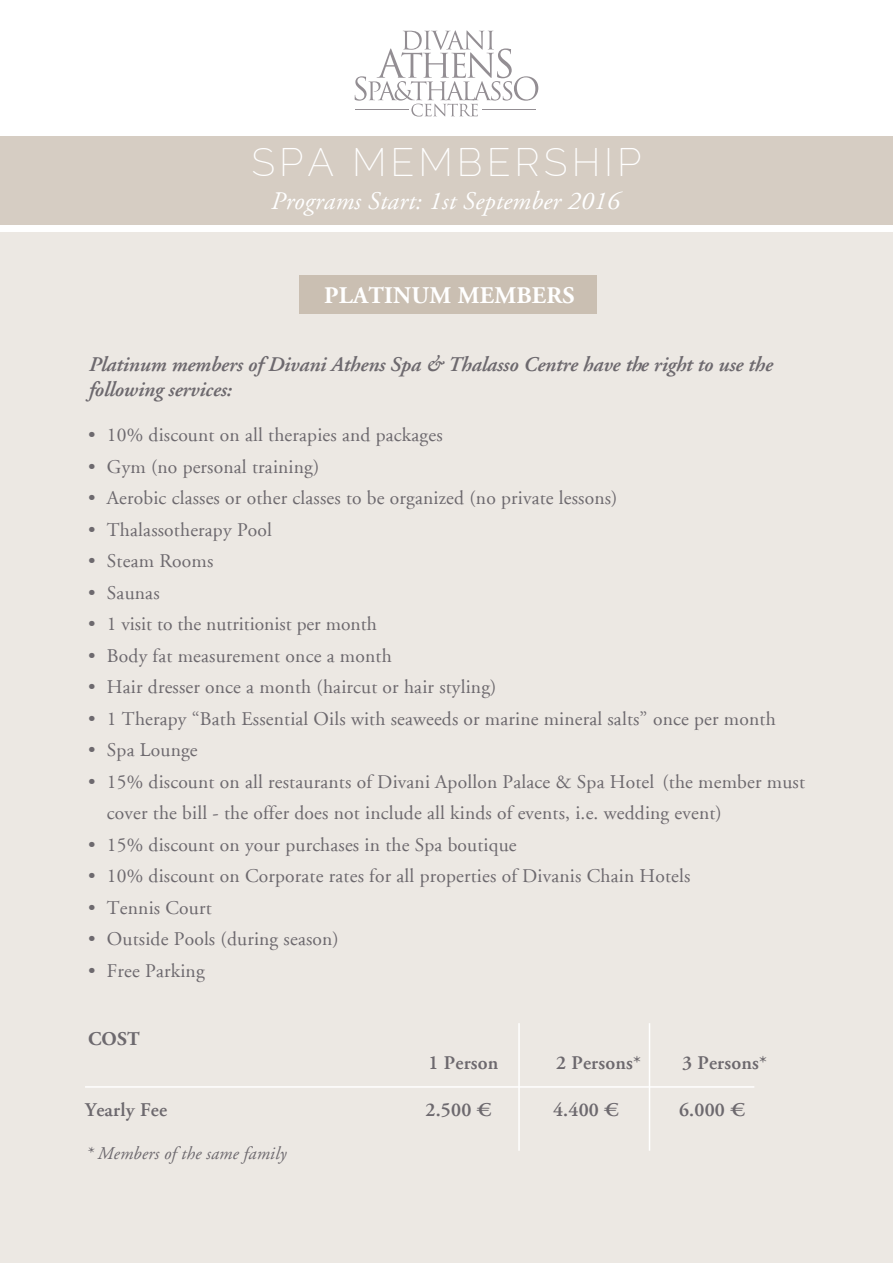
<style>
.page{position:relative;width:893px;height:1263px;background:#fff}
.page>*{position:absolute;margin:0;border:0;box-sizing:border-box;transform-origin:0 0}
.t1{font:200 39px "Raleway";letter-spacing:.1em;color:#fff}
.t2{font:italic 25.5px "CF Garamond";letter-spacing:.01em;color:#fff}
.t3{font:700 24px "CF Garamond";letter-spacing:.01em;color:#fff}
.t4{font:italic 500 21px/25.2px "CF Garamond";letter-spacing:-.01em;color:#6d696e}
.t5{font:19.5px/31.5px "CF Garamond";letter-spacing:.01em;color:#6d696e}
.t6{font:500 19.5px "CF Garamond";letter-spacing:.01em;color:#6d696e}
.t7{font:700 19.5px "CF Garamond";color:#6d696e}
.t8{font:italic 18px "CF Garamond";letter-spacing:.01em;color:#6d696e}
</style>
<div class="page">
<div style="left:0;top:233px;width:893px;height:1030px;background:#ece8e3"></div>
<div style="left:299px;top:275px;width:298px;height:39px;background:#cabfb2"></div>
<hr style="left:85px;top:1086px;width:669px;height:2px;background:#fff">
<hr style="left:518px;top:1023px;width:2px;height:128px;background:#fff">
<hr style="left:649px;top:1023px;width:1px;height:128px;background:#fff">
<div style="left:0;top:136px;width:893px;height:89px;background:#d6cdc3"></div>
<svg style="left:355px;top:30px;width:183px;height:87px"></svg>
<hr style="left:355px;top:109px;width:53px;height:1px;background:#938e93">
<hr style="left:482px;top:109px;width:53px;height:1px;background:#938e93">
<p class="t1" style="left:252px;top:140px;width:391px">SPA MEMBERSHIP</p>
<p class="t2" style="left:270px;top:188px;width:350px">Programs Start: 1st September 2016</p>
<p class="t3" style="left:324px;top:282px;width:252px">PLATINUM MEMBERS</p>
<p class="t4" style="left:88px;top:353px;width:686px">Platinum members of Divani Athens Spa &amp; Thalasso Centre have the right to use the following services:</p>
<p class="t5" style="left:88px;top:420px;width:356px">• 10% discount on all therapies and packages</p>
<p class="t5" style="left:88px;top:452px;width:233px">• Gym (no personal training)</p>
<p class="t5" style="left:88px;top:483px;width:531px">• Aerobic classes or other classes to be organized (no private lessons)</p>
<p class="t5" style="left:88px;top:515px;width:185px">• Thalassotherapy Pool</p>
<p class="t5" style="left:88px;top:546px;width:127px">• Steam Rooms</p>
<p class="t5" style="left:88px;top:577px;width:73px">• Saunas</p>
<p class="t5" style="left:88px;top:609px;width:290px">• 1 visit to the nutritionist per month</p>
<p class="t5" style="left:88px;top:640px;width:305px">• Body fat measurement once a month</p>
<p class="t5" style="left:88px;top:672px;width:410px">• Hair dresser once a month (haircut or hair styling)</p>
<p class="t5" style="left:88px;top:703px;width:689px">• 1 Therapy “Bath Essential Oils with seaweeds or marine mineral salts” once per month</p>
<p class="t5" style="left:88px;top:735px;width:111px">• Spa Lounge</p>
<p class="t5" style="left:107px;top:766px;width:700px;text-indent:-19px">• 15% discount on all restaurants of Divani Apollon Palace &amp; Spa Hotel (the member must cover the bill - the offer does not include all kinds of events, i.e. wedding event)</p>
<p class="t5" style="left:88px;top:829px;width:430px">• 15% discount on your purchases in the Spa boutique</p>
<p class="t5" style="left:88px;top:861px;width:604px">• 10% discount on Corporate rates for all properties of Divanis Chain Hotels</p>
<p class="t5" style="left:88px;top:892px;width:125px">• Tennis Court</p>
<p class="t5" style="left:88px;top:924px;width:252px">• Outside Pools (during season)</p>
<p class="t5" style="left:88px;top:955px;width:118px">• Free Parking</p>
<p class="t7" style="left:88px;top:1028px;width:53px">COST</p>
<p class="t6" style="left:429px;top:1052px;width:71px">1 Person</p>
<p class="t6" style="left:556px;top:1052px;width:86px">2 Persons*</p>
<p class="t6" style="left:682px;top:1052px;width:86px">3 Persons*</p>
<p class="t6" style="left:85px;top:1099px;width:84px">Yearly Fee</p>
<p class="t6" style="left:426px;top:1099px;width:68px">2.500 €</p>
<p class="t6" style="left:553px;top:1099px;width:68px">4.400 €</p>
<p class="t6" style="left:679px;top:1099px;width:68px">6.000 €</p>
<p class="t8" style="left:85px;top:1144px;width:202px">* Members of the same family</p>
</div>
